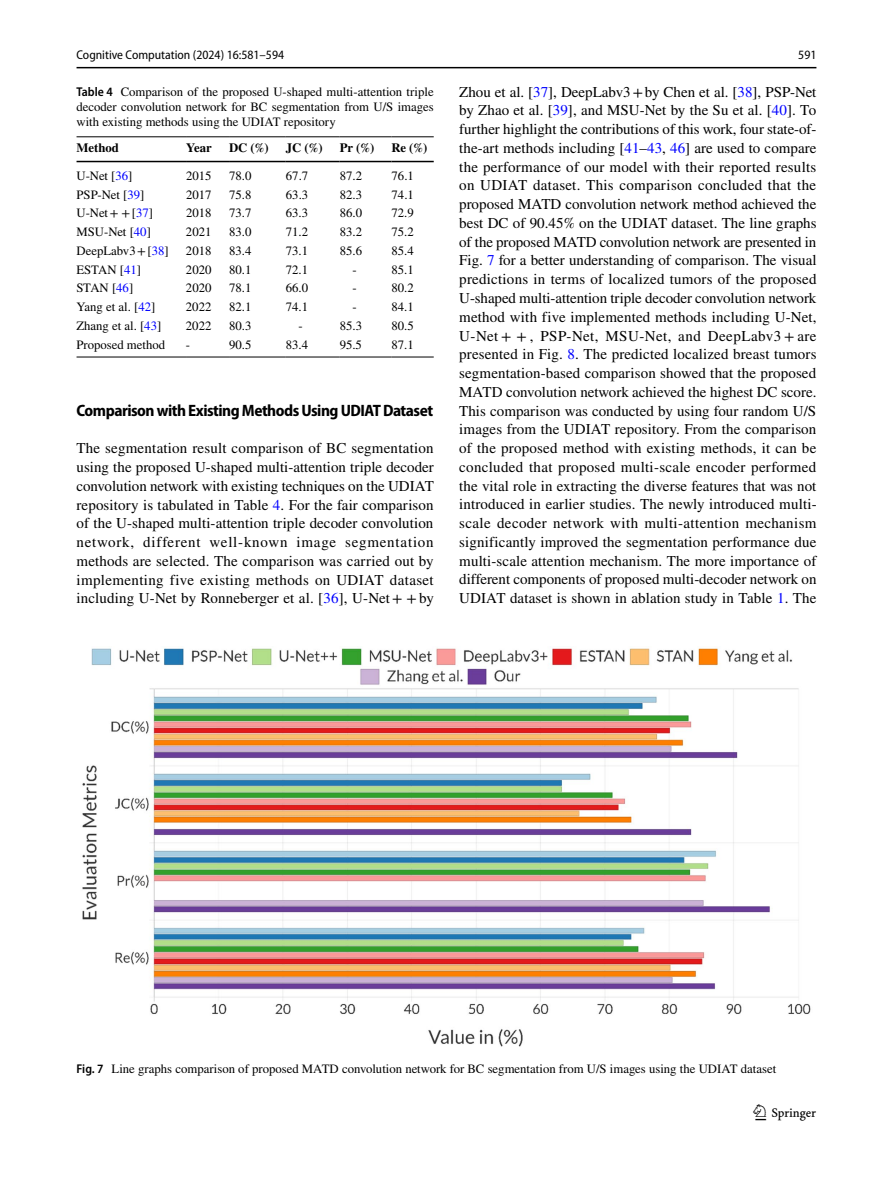
<style>
.page{position:relative;width:893px;height:1187px;background:#fff}
.page>*{position:absolute;margin:0;border:0;box-sizing:border-box;transform-origin:0 0}
.t1{font:22.5px "Springnew Regular 3";color:#000}
.t2{font:700 semi-condensed 16.5px "Myriad Pro";letter-spacing:-.03em;color:#000}
.t3{font:15px/18.8px "STIX";letter-spacing:.01em;color:#000;text-align:justify}
.t4{font:12.75px/15px "STIX";color:#000;text-align:justify}
.t5{font:semi-condensed 12.75px "Myriad Pro";color:#000}
.t6{font:700 12.75px "STIX";color:#000}
.s1{font-family:"Myriad Pro";font-weight:600;font-stretch:semi-condensed}
.s2{color:#00f}
</style>
<div class="page">
<hr style="left:77px;top:67px;width:739px;height:1px;background:#000">
<hr style="left:77px;top:136px;width:109px;height:1px;background:#000">
<hr style="left:77px;top:161px;width:109px;height:1px;background:#000">
<hr style="left:186px;top:136px;width:43px;height:1px;background:#000">
<hr style="left:186px;top:161px;width:43px;height:1px;background:#000">
<hr style="left:229px;top:136px;width:57px;height:1px;background:#000">
<hr style="left:229px;top:161px;width:57px;height:1px;background:#000">
<hr style="left:286px;top:136px;width:54px;height:1px;background:#000">
<hr style="left:286px;top:161px;width:54px;height:1px;background:#000">
<hr style="left:340px;top:136px;width:51px;height:1px;background:#000">
<hr style="left:340px;top:161px;width:51px;height:1px;background:#000">
<hr style="left:391px;top:136px;width:43px;height:1px;background:#000">
<hr style="left:391px;top:161px;width:43px;height:1px;background:#000">
<hr style="left:77px;top:356px;width:109px;height:1px;background:#000">
<hr style="left:186px;top:356px;width:43px;height:1px;background:#000">
<hr style="left:229px;top:356px;width:57px;height:1px;background:#000">
<hr style="left:286px;top:356px;width:54px;height:1px;background:#000">
<hr style="left:340px;top:356px;width:51px;height:1px;background:#000">
<hr style="left:391px;top:356px;width:43px;height:1px;background:#000">
<img style="left:82px;top:646px;width:729px;height:401px">
<p class="t5" style="left:77px;top:48px;width:209px">Cognitive Computation (2024) 16:581–594</p>
<p class="t5" style="left:798px;top:48px;width:20px">591</p>
<p class="t4" style="left:77px;top:85px;width:359px"><span class="s1">Table 4</span> Comparison of the proposed U-shaped multi-attention triple decoder convolution network for BC segmentation from U/S images with existing methods using the UDIAT repository</p>
<p class="t6" style="left:77px;top:140px;width:44px">Method</p>
<p class="t6" style="left:186px;top:140px;width:27px">Year</p>
<p class="t6" style="left:229px;top:140px;width:41px">DC (%)</p>
<p class="t6" style="left:286px;top:140px;width:38px">JC (%)</p>
<p class="t6" style="left:340px;top:140px;width:36px">Pr (%)</p>
<p class="t6" style="left:391px;top:140px;width:37px">Re (%)</p>
<p class="t4" style="left:77px;top:169px;width:58px">U-Net [<span class="s2">36</span>]</p>
<p class="t4" style="left:186px;top:169px;width:27px">2015</p>
<p class="t4" style="left:229px;top:169px;width:24px">78.0</p>
<p class="t4" style="left:286px;top:169px;width:24px">67.7</p>
<p class="t4" style="left:340px;top:169px;width:24px">87.2</p>
<p class="t4" style="left:392px;top:169px;width:24px">76.1</p>
<p class="t4" style="left:77px;top:188px;width:69px">PSP-Net [<span class="s2">39</span>]</p>
<p class="t4" style="left:186px;top:188px;width:27px">2017</p>
<p class="t4" style="left:229px;top:188px;width:24px">75.8</p>
<p class="t4" style="left:286px;top:188px;width:24px">63.3</p>
<p class="t4" style="left:340px;top:188px;width:24px">82.3</p>
<p class="t4" style="left:392px;top:188px;width:24px">74.1</p>
<p class="t4" style="left:76px;top:206px;width:78px">U-Net+ +[<span class="s2">37</span>]</p>
<p class="t4" style="left:186px;top:206px;width:27px">2018</p>
<p class="t4" style="left:229px;top:206px;width:24px">73.7</p>
<p class="t4" style="left:286px;top:206px;width:24px">63.3</p>
<p class="t4" style="left:340px;top:206px;width:24px">86.0</p>
<p class="t4" style="left:392px;top:206px;width:24px">72.9</p>
<p class="t4" style="left:76px;top:225px;width:76px">MSU-Net [<span class="s2">40</span>]</p>
<p class="t4" style="left:186px;top:225px;width:27px">2021</p>
<p class="t4" style="left:229px;top:225px;width:24px">83.0</p>
<p class="t4" style="left:286px;top:225px;width:24px">71.2</p>
<p class="t4" style="left:340px;top:225px;width:24px">83.2</p>
<p class="t4" style="left:392px;top:225px;width:24px">75.2</p>
<p class="t4" style="left:76px;top:244px;width:94px">DeepLabv3+[<span class="s2">38</span>]</p>
<p class="t4" style="left:186px;top:244px;width:27px">2018</p>
<p class="t4" style="left:229px;top:244px;width:24px">83.4</p>
<p class="t4" style="left:286px;top:244px;width:24px">73.1</p>
<p class="t4" style="left:340px;top:244px;width:24px">85.6</p>
<p class="t4" style="left:392px;top:244px;width:24px">85.4</p>
<p class="t4" style="left:76px;top:262px;width:66px">ESTAN [<span class="s2">41</span>]</p>
<p class="t4" style="left:186px;top:262px;width:27px">2020</p>
<p class="t4" style="left:229px;top:262px;width:24px">80.1</p>
<p class="t4" style="left:286px;top:262px;width:24px">72.1</p>
<p class="t4" style="left:352px;top:262px;width:6px">-</p>
<p class="t4" style="left:391px;top:262px;width:24px">85.1</p>
<p class="t4" style="left:76px;top:281px;width:58px">STAN [<span class="s2">46</span>]</p>
<p class="t4" style="left:186px;top:281px;width:27px">2020</p>
<p class="t4" style="left:229px;top:281px;width:24px">78.1</p>
<p class="t4" style="left:286px;top:281px;width:24px">66.0</p>
<p class="t4" style="left:352px;top:281px;width:6px">-</p>
<p class="t4" style="left:391px;top:281px;width:24px">80.2</p>
<p class="t4" style="left:76px;top:300px;width:80px">Yang et al. [<span class="s2">42</span>]</p>
<p class="t4" style="left:186px;top:300px;width:27px">2022</p>
<p class="t4" style="left:229px;top:300px;width:24px">82.1</p>
<p class="t4" style="left:286px;top:300px;width:24px">74.1</p>
<p class="t4" style="left:352px;top:300px;width:6px">-</p>
<p class="t4" style="left:391px;top:300px;width:24px">84.1</p>
<p class="t4" style="left:76px;top:319px;width:86px">Zhang et al. [<span class="s2">43</span>]</p>
<p class="t4" style="left:186px;top:319px;width:27px">2022</p>
<p class="t4" style="left:229px;top:319px;width:24px">80.3</p>
<p class="t4" style="left:299px;top:319px;width:6px">-</p>
<p class="t4" style="left:340px;top:319px;width:24px">85.3</p>
<p class="t4" style="left:391px;top:319px;width:24px">80.5</p>
<p class="t4" style="left:76px;top:337px;width:90px">Proposed method</p>
<p class="t4" style="left:186px;top:337px;width:6px">-</p>
<p class="t4" style="left:229px;top:337px;width:24px">90.5</p>
<p class="t4" style="left:286px;top:337px;width:24px">83.4</p>
<p class="t4" style="left:340px;top:337px;width:24px">95.5</p>
<p class="t4" style="left:391px;top:337px;width:24px">87.1</p>
<p class="t2" style="left:77px;top:401px;width:358px">Comparison with Existing Methods Using UDIAT Dataset</p>
<p class="t3" style="left:77px;top:440px;width:359px">The segmentation result comparison of BC segmentation using the proposed U-shaped multi-attention triple decoder convolution network with existing techniques on the UDIAT repository is tabulated in Table <span class="s2">4</span>. For the fair comparison of the U-shaped multi-attention triple decoder convolution network, different well-known image segmentation methods are selected. The comparison was carried out by implementing five existing methods on UDIAT dataset including U-Net by Ronneberger et al. [<span class="s2">36</span>], U-Net+ +by</p>
<p class="t3" style="left:459px;top:83px;width:359px">Zhou et al. [<span class="s2">37</span>], DeepLabv3+by Chen et al. [<span class="s2">38</span>], PSP-Net by Zhao et al. [<span class="s2">39</span>], and MSU-Net by the Su et al. [<span class="s2">40</span>]. To further highlight the contributions of this work, four state-of&shy;the-art methods including [<span class="s2">41</span>–<span class="s2">43</span>, <span class="s2">46</span>] are used to compare the performance of our model with their reported results on UDIAT dataset. This comparison concluded that the proposed MATD convolution network method achieved the best DC of 90.45% on the UDIAT dataset. The line graphs of the proposed MATD convolution network are presented in Fig. <span class="s2">7</span> for a better understanding of comparison. The visual predictions in terms of localized tumors of the proposed U-shaped multi-attention triple decoder convolution network method with five implemented methods including U-Net, U-Net + + , PSP-Net, MSU-Net, and DeepLabv3 + are presented in Fig. <span class="s2">8</span>. The predicted localized breast tumors segmentation-based comparison showed that the proposed MATD convolution network achieved the highest DC score.<br>This comparison was conducted by using four random U/S images from the UDIAT repository. From the comparison of the proposed method with existing methods, it can be concluded that proposed multi-scale encoder performed the vital role in extracting the diverse features that was not introduced in earlier studies. The newly introduced multi&shy;scale decoder network with multi-attention mechanism significantly improved the segmentation performance due multi-scale attention mechanism. The more importance of different components of proposed multi-decoder network on UDIAT dataset is shown in ablation study in Table <span class="s2">1</span>. The</p>
<p class="t4" style="left:77px;top:1062px;width:701px"><span class="s1">Fig. 7</span> Line graphs comparison of proposed MATD convolution network for BC segmentation from U/S images using the UDIAT dataset</p>
<h1 class="t1" style="left:755px;top:1104px;width:62px">1 3</h1>
</div>
